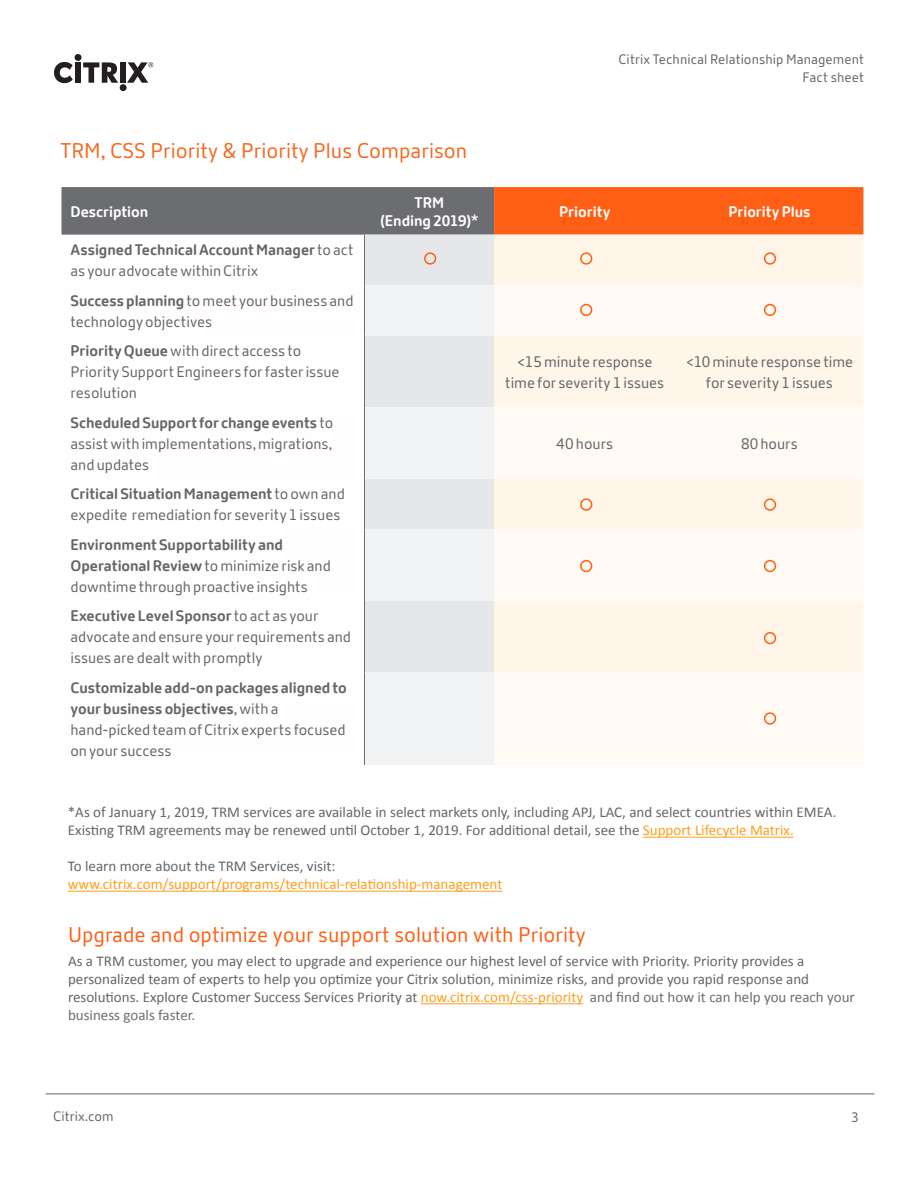
<style>
.page{position:relative;width:918px;height:1188px;background:#fff}
.page>*{position:absolute;margin:0;border:0;box-sizing:border-box;transform-origin:0 0}
.t1{font:21px "Citrix New Sans";color:#ff5f14}
.t2{font:21px "Citrix New Sans";color:#f36a21}
.Body_off_baseline_fo{font:15px/21px "Citrix New Sans";color:#63666a}
.t3{font:15px/18px "Calibri";color:#63666a}
.Body_off_baseline_fo-2{font:700 15px/21px "Citrix New Sans";letter-spacing:-.005em;color:#63666a}
.t4{font:15px/18px "Calibri";color:#ff9e1b}
.Body_off_baseline_fo-3{font:700 15px "Citrix New Sans";letter-spacing:-.005em;color:#fff}
.t5{font:13.5px/18px "Citrix New Sans";letter-spacing:.005em;color:#63666a;text-align:right}
.s1{font-weight:400}
.s2{font-weight:700}
.s3{color:#ff9e1b}
.s4{color:#63666a}
.s5{color:#6c6d70}
</style>
<div class="page">
<hr style="left:46px;top:1094px;width:828px;height:1px;background:#63666a">
<div style="left:75px;top:54px;width:7px;height:7px;background:#231f20;border-radius:50%"></div>
<div style="left:75px;top:62px;width:6px;height:21px;background:#231f20"></div>
<div style="left:120px;top:84px;width:7px;height:7px;background:#231f20;border-radius:50%"></div>
<div style="left:120px;top:62px;width:6px;height:21px;background:#231f20"></div>
<svg style="left:54px;top:62px;width:19px;height:21px"></svg>
<svg style="left:83px;top:62px;width:35px;height:21px"></svg>
<svg style="left:127px;top:62px;width:26px;height:21px"></svg>
<svg style="left:62px;top:187px;width:801px;height:48px;background:#b06848"></svg>
<div style="left:365px;top:235px;width:129px;height:50px;background:#e6e7e9"></div>
<div style="left:494px;top:235px;width:369px;height:50px;background:#fff5e8"></div>
<svg style="left:365px;top:285px;width:129px;height:480px;fill:#f2f3f4"></svg>
<svg style="left:494px;top:286px;width:369px;height:479px;fill:#fffaf4"></svg>
<hr style="left:364px;top:235px;width:1px;height:50px;background:#6c6d70">
<hr style="left:364px;top:285px;width:1px;height:51px;background:#6c6d70">
<hr style="left:364px;top:336px;width:1px;height:71px;background:#6c6d70">
<hr style="left:364px;top:407px;width:1px;height:72px;background:#6c6d70">
<hr style="left:364px;top:479px;width:1px;height:50px;background:#6c6d70">
<hr style="left:364px;top:529px;width:1px;height:72px;background:#6c6d70">
<hr style="left:364px;top:601px;width:1px;height:71px;background:#6c6d70">
<hr style="left:364px;top:672px;width:1px;height:93px;background:#6c6d70">
<hr style="left:643px;top:837px;width:151px;height:1px;background:#ff9e1b">
<hr style="left:68px;top:891px;width:434px;height:1px;background:#ff9e1b">
<div style="left:424px;top:252px;width:12px;height:13px;border:2px solid #ff5f14;border-radius:50%"></div>
<div style="left:580px;top:252px;width:12px;height:13px;border:2px solid #ff5f14;border-radius:50%"></div>
<div style="left:764px;top:252px;width:12px;height:13px;border:2px solid #ff5f14;border-radius:50%"></div>
<div style="left:580px;top:304px;width:12px;height:12px;border:2px solid #ff5f14;border-radius:50%"></div>
<div style="left:764px;top:304px;width:12px;height:12px;border:2px solid #ff5f14;border-radius:50%"></div>
<div style="left:580px;top:498px;width:12px;height:13px;border:2px solid #ff5f14;border-radius:50%"></div>
<div style="left:764px;top:498px;width:12px;height:13px;border:2px solid #ff5f14;border-radius:50%"></div>
<div style="left:580px;top:560px;width:12px;height:12px;border:2px solid #ff5f14;border-radius:50%"></div>
<div style="left:764px;top:560px;width:12px;height:12px;border:2px solid #ff5f14;border-radius:50%"></div>
<div style="left:764px;top:632px;width:12px;height:12px;border:2px solid #ff5f14;border-radius:50%"></div>
<div style="left:764px;top:712px;width:12px;height:13px;border:2px solid #ff5f14;border-radius:50%"></div>
<hr style="left:421px;top:1003px;width:162px;height:1px;background:#ff9e1b">
<p class="t2" style="left:61px;top:139px;width:408px">TRM, CSS Priority &amp; Priority Plus Comparison</p>
<p class="Body_off_baseline_fo-3" style="left:70px;top:202px;width:79px">Description</p>
<p class="Body_off_baseline_fo-3" style="left:414px;top:193px;width:31px">TRM</p>
<p class="Body_off_baseline_fo-3" style="left:380px;top:211px;width:100px">(Ending 2019)*</p>
<p class="t5" style="left:618px;top:50px;width:247px">Citrix Technical Relationship Management<br>Fact sheet</p>
<p class="Body_off_baseline_fo-3" style="left:559px;top:202px;width:53px">Priority</p>
<p class="Body_off_baseline_fo-3" style="left:728px;top:202px;width:84px">Priority Plus</p>
<p class="Body_off_baseline_fo-2" style="left:70px;top:240px;width:285px">Assigned Technical Account Manager <span class="s1">to act as your advocate within Citrix</span></p>
<p class="Body_off_baseline_fo" style="left:70px;top:290px;width:285px"><span class="s2">Success planning</span> to meet your business and technology objectives</p>
<p class="Body_off_baseline_fo" style="left:70px;top:341px;width:271px"><span class="s2">Priority Queue</span> with direct access to<br>Priority Support Engineers for faster issue resolution</p>
<p class="Body_off_baseline_fo" style="left:505px;top:351px;width:161px;text-align:center">&lt;15 minute response time for severity 1 issues</p>
<p class="Body_off_baseline_fo" style="left:686px;top:351px;width:169px;text-align:center">&lt;10 minute response time for severity 1 issues</p>
<p class="Body_off_baseline_fo" style="left:70px;top:412px;width:264px;text-align:justify"><span class="s2">Scheduled Support for change events</span> to assist with implementations, migrations, and updates</p>
<p class="Body_off_baseline_fo" style="left:556px;top:433px;width:59px">40 hours</p>
<p class="Body_off_baseline_fo" style="left:741px;top:433px;width:58px">80 hours</p>
<p class="Body_off_baseline_fo" style="left:70px;top:484px;width:276px"><span class="s2">Critical Situation Management</span> to own and expedite remediation for severity 1 issues</p>
<p class="Body_off_baseline_fo" style="left:70px;top:534px;width:262px"><span class="s2">Environment Supportability and<br>Operational Review</span> to minimize risk and downtime through proactive insights</p>
<p class="Body_off_baseline_fo" style="left:70px;top:606px;width:282px"><span class="s2">Executive Level Sponsor</span> to act as your advocate and ensure your requirements and issues are dealt with promptly</p>
<p class="Body_off_baseline_fo-2" style="left:70px;top:678px;width:278px">Customizable add-on packages aligned to your business objectives<span class="s1">, with a hand-picked team of Citrix experts focused on your success</span></p>
<p class="t3" style="left:68px;top:804px;width:770px">*As of January 1, 2019, TRM services are available in select markets only, including APJ, LAC, and select countries within EMEA.<br>Existing TRM agreements may be renewed until October 1, 2019. For additional detail, see the <span class="s3">Support Lifecycle Matrix.</span></p>
<p class="t4" style="left:68px;top:858px;width:436px"><span class="s4">To learn more about the TRM Services, visit: </span>www.citrix.com/support/programs/technical-relationship-management</p>
<p class="t1" style="left:68px;top:923px;width:519px">Upgrade and optimize your support solution with Priority</p>
<p class="t3" style="left:68px;top:952px;width:788px">As a TRM customer, you may elect to upgrade and experience our highest level of service with Priority. Priority provides a personalized team of experts to help you optimize your Citrix solution, minimize risks, and provide you rapid response and resolutions. Explore Customer Success Services Priority at <span class="s3">now.citrix.com/css-priority</span> <span class="s5">and find out how it can help you reach your business goals faster.</span></p>
<p class="t5" style="left:53px;top:1108px;width:62px">Citrix.com</p>
<p class="t5" style="left:851px;top:1109px;width:9px">3</p>
</div>
